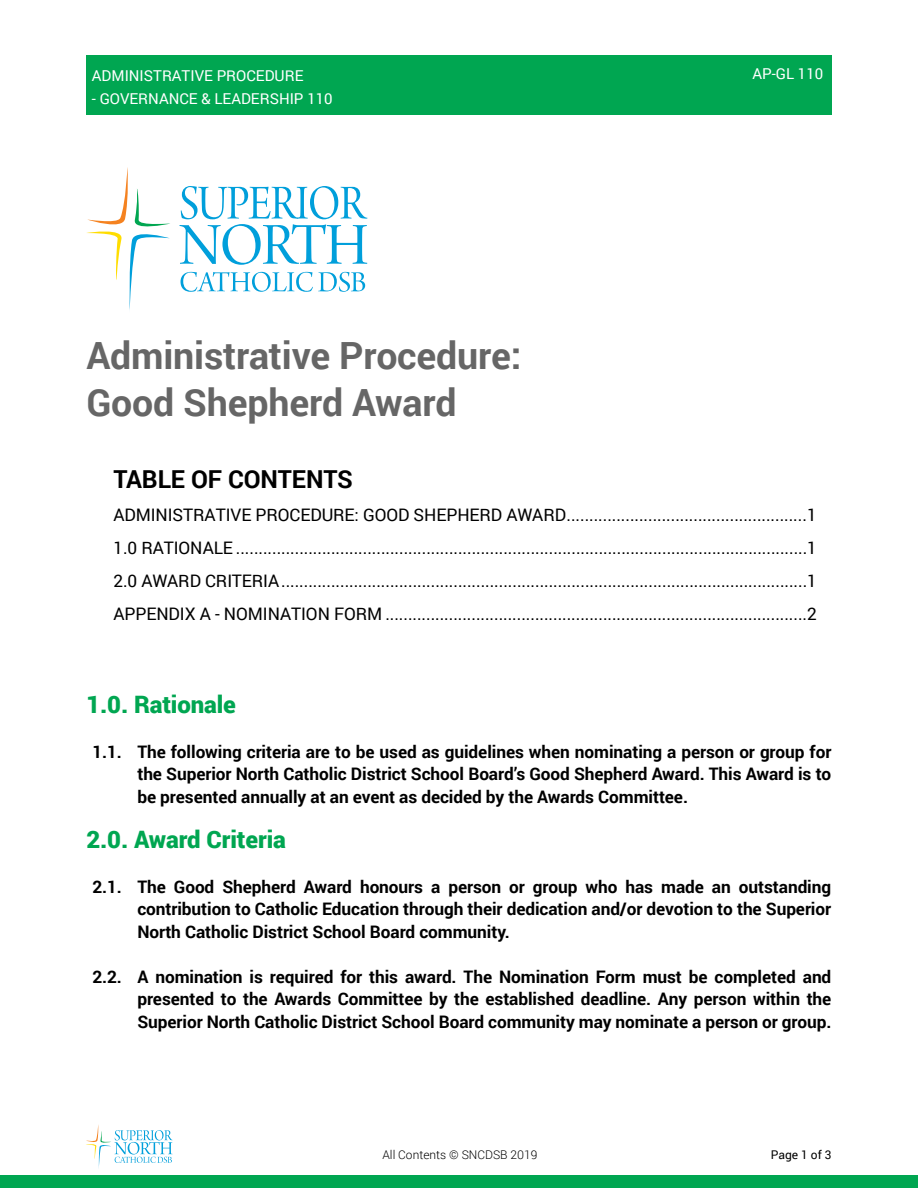
<style>
.page{position:relative;width:918px;height:1188px;background:#fff}
.page>*{position:absolute;margin:0;border:0;box-sizing:border-box;transform-origin:0 0}
.t1{font:700 37.5px/46.8px "Roboto";letter-spacing:-.005em;color:#666}
.Content{font:700 24.75px "Roboto";letter-spacing:-.005em;color:#000}
.t2{font:900 24px "Roboto";letter-spacing:-.005em;color:#00a651}
.t3{font:700 17.25px/22.5px "Roboto";letter-spacing:-.005em;color:#000;text-align:justify}
.Content-2{font:17.25px "Roboto";letter-spacing:-.005em;color:#000}
.t4{font:15px "Roboto";color:#fff}
.t5{font:300 12px "Roboto";color:#000}
.t6{font:12px "Roboto";color:#000}
</style>
<div class="page">
<div style="left:86px;top:55px;width:746px;height:60px;background:#00a651"></div>
<div style="left:0;top:1175px;width:918px;height:13px;background:#00a651"></div>
<svg style="left:86px;top:1125px;width:87px;height:43px"></svg>
<svg style="left:86px;top:167px;width:281px;height:143px"></svg>
<p class="t4" style="left:92px;top:66px;width:213px">ADMINISTRATIVE PROCEDURE</p>
<p class="t4" style="left:92px;top:88px;width:242px">- GOVERNANCE &amp; LEADERSHIP 110</p>
<p class="t1" style="left:86px;top:331px;width:436px">Administrative Procedure:<br>Good Shepherd Award</p>
<p class="t4" style="left:752px;top:63px;width:72px">AP-GL 110</p>
<p class="Content" style="left:113px;top:461px;width:241px">TABLE OF CONTENTS</p>
<p class="Content-2" style="left:113px;top:502px;width:705px">ADMINISTRATIVE PROCEDURE: GOOD SHEPHERD AWARD.....................................................1</p>
<p class="Content-2" style="left:113px;top:535px;width:705px">1.0 RATIONALE ..............................................................................................................................1</p>
<p class="Content-2" style="left:113px;top:568px;width:705px">2.0 AWARD CRITERIA....................................................................................................................1</p>
<p class="Content-2" style="left:113px;top:601px;width:705px">APPENDIX A - NOMINATION FORM .............................................................................................2</p>
<p class="t2" style="left:86px;top:687px;width:151px">1.0. Rationale</p>
<p class="t3" style="left:137px;top:739px;width:695px;text-indent:-45px">1.1. The following criteria are to be used as guidelines when nominating a person or group for the Superior North Catholic District School Board’s Good Shepherd Award. This Award is to be presented annually at an event as decided by the Awards Committee.</p>
<p class="t2" style="left:86px;top:822px;width:201px">2.0. Award Criteria</p>
<p class="t3" style="left:137px;top:874px;width:695px;text-indent:-45px">2.1. The Good Shepherd Award honours a person or group who has made an outstanding contribution to Catholic Education through their dedication and/or devotion to the Superior North Catholic District School Board community.</p>
<p class="t3" style="left:137px;top:964px;width:696px;text-indent:-45px">2.2. A nomination is required for this award. The Nomination Form must be completed and presented to the Awards Committee by the established deadline. Any person within the Superior North Catholic District School Board community may nominate a person or group.</p>
<p class="t5" style="left:382px;top:1146px;width:157px">All Contents © SNCDSB 2019</p>
<p class="t6" style="left:771px;top:1146px;width:62px">Page 1 of 3</p>
</div>
